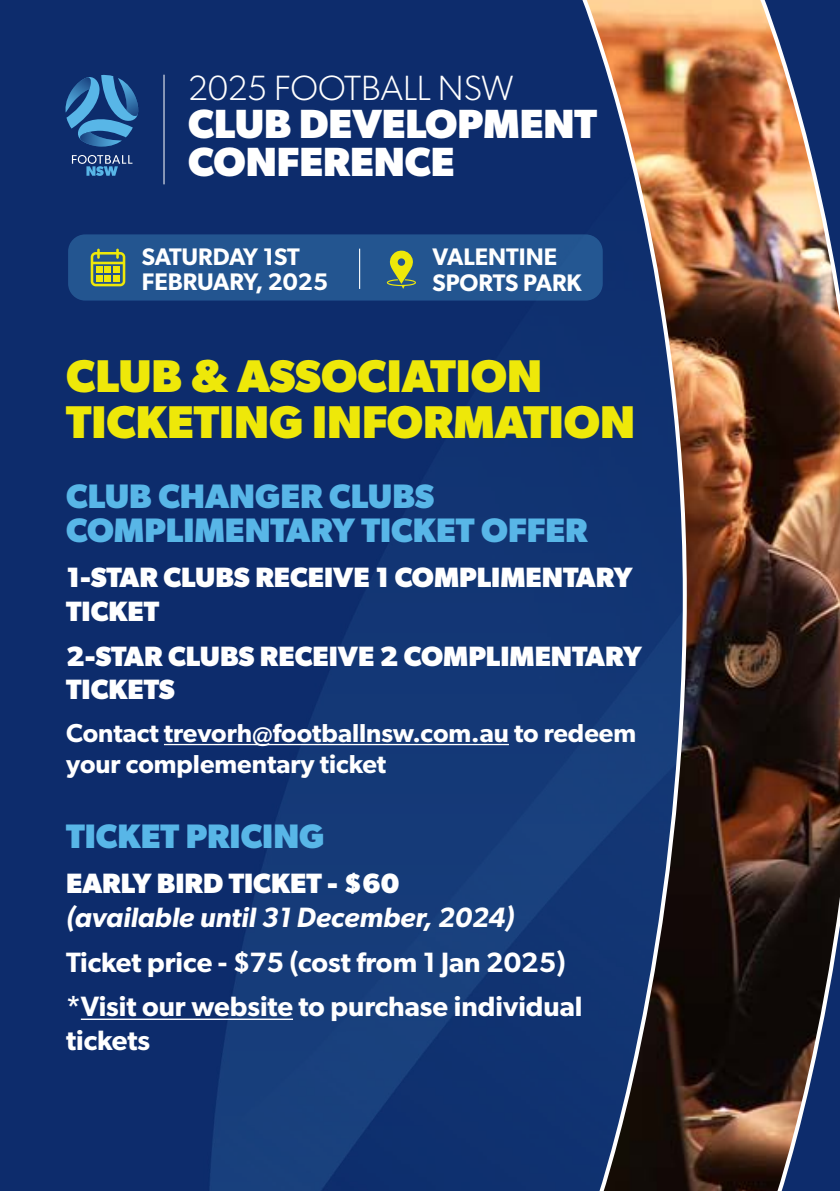
<style>
.page{position:relative;width:840px;height:1191px;background:#fff}
.page>*{position:absolute;margin:0;border:0;box-sizing:border-box;transform-origin:0 0}
.t1{font:700 46px/46px "Gibson";color:#eee809}
.t2{font:700 40.8px/37.8px "Gibson";color:#fff}
.t3{font:300 35.2px "Gibson";color:#fff}
.t4{font:700 34px/34px "Gibson";color:#58b6e7}
.t5{font:700 28px/33.6px "Gibson";color:#fff}
.t6{font:600 28px/45px "Gibson";color:#fff}
.t7{font:italic 600 28px "Gibson";color:#fff}
.t8{font:600 26px/31.2px "Gibson";color:#fff}
.t9{font:600 24px/24.6px "Gibson";color:#fff}
</style>
<div class="page">
<img style="left:0;top:0;width:573px;height:1191px">
<div style="left:68px;top:234px;width:534px;height:66px;background:#235590;border-radius:17px"></div>
<svg style="left:91px;top:249px;width:34px;height:37px"></svg>
<svg style="left:386px;top:250px;width:30px;height:39px"></svg>
<hr style="left:359px;top:249px;width:1px;height:40px;background:#fff">
<img style="left:573px;top:0;width:178px;height:1191px">
<img style="left:751px;top:0;width:88px;height:1191px">
<hr style="left:164px;top:744px;width:344px;height:1px;background:#fff">
<hr style="left:81px;top:1018px;width:212px;height:2px;background:#fff">
<svg style="left:72px;top:155px;width:60px;height:21px"></svg>
<svg style="left:65px;top:75px;width:74px;height:73px;background:#2d67a1"></svg>
<hr style="left:163px;top:75px;width:1px;height:109px;background:#fff">
<p class="t3" style="left:188px;top:67px;width:326px">2025 FOOTBALL NSW</p>
<h2 class="t2" style="left:188px;top:104px;width:410px">CLUB DEVELOPMENT<br>CONFERENCE</h2>
<p class="t9" style="left:142px;top:244px;width:187px">SATURDAY 1ST<br>FEBRUARY, 2025</p>
<p class="t9" style="left:432px;top:243px;width:151px;line-height:25.8px">VALENTINE<br>SPORTS PARK</p>
<h1 class="t1" style="left:66px;top:352px;width:570px">CLUB &amp; ASSOCIATION<br>TICKETING INFORMATION</h1>
<p class="t4" style="left:66px;top:478px;width:523px">CLUB CHANGER CLUBS<br>COMPLIMENTARY TICKET OFFER</p>
<p class="t5" style="left:66px;top:560px;width:567px">1-STAR CLUBS RECEIVE 1 COMPLIMENTARY<br>TICKET</p>
<p class="t5" style="left:66px;top:638px;width:576px">2-STAR CLUBS RECEIVE 2 COMPLIMENTARY<br>TICKETS</p>
<p class="t8" style="left:66px;top:717px;width:571px">Contact trevorh@footballnsw.com.au to redeem your complementary ticket</p>
<p class="t4" style="left:66px;top:818px;width:260px">TICKET PRICING</p>
<p class="t5" style="left:66px;top:865px;width:335px">EARLY BIRD TICKET - $60</p>
<p class="t7" style="left:66px;top:900px;width:449px">(available until 31 December, 2024)</p>
<p class="t6" style="left:66px;top:938px;width:517px">Ticket price - $75 (cost from 1 Jan 2025) *Visit our website to purchase individual</p>
<p class="t6" style="left:66px;top:1017px;width:86px">tickets</p>
</div>
